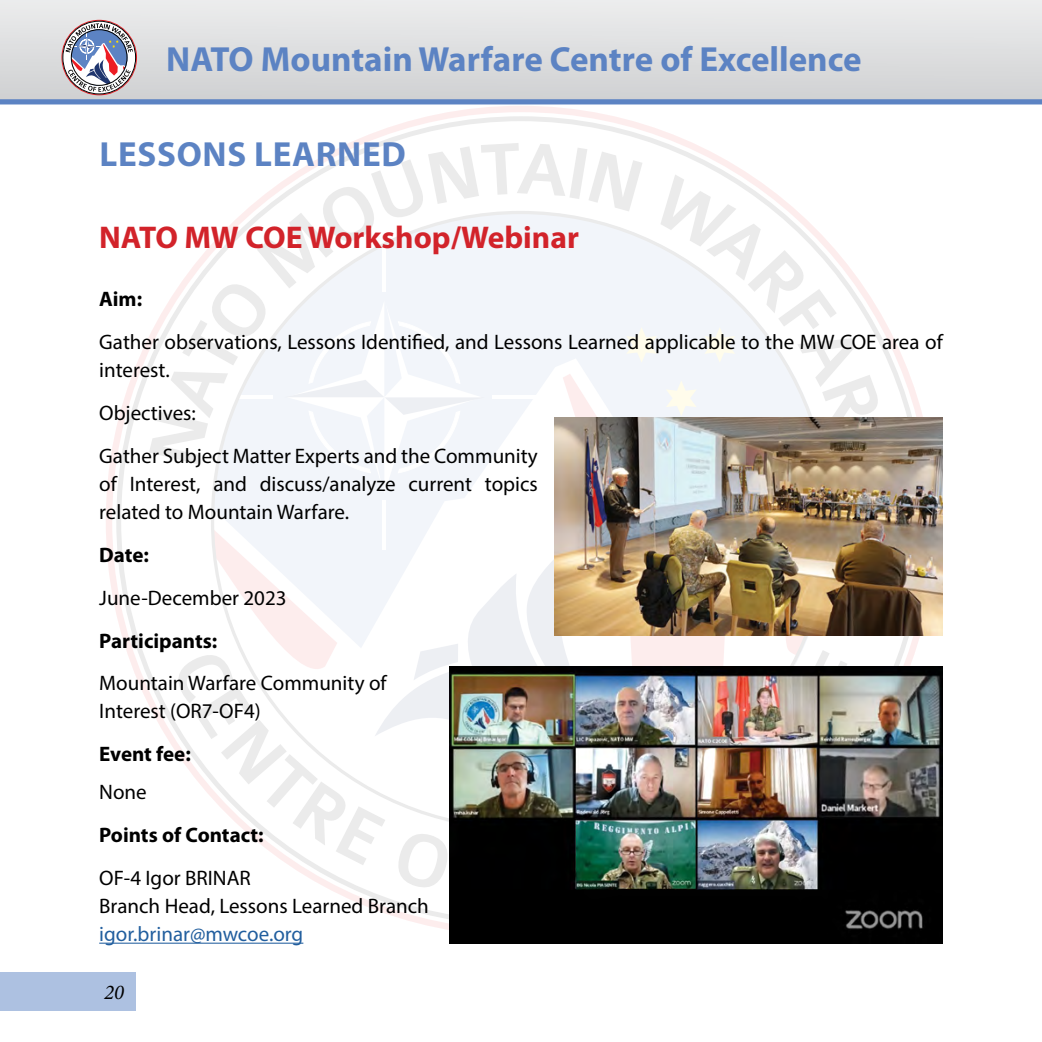
<style>
.page{position:relative;width:1042px;height:1042px;background:#fff}
.page>*{position:absolute;margin:0;border:0;box-sizing:border-box;transform-origin:0 0}
.t1{font:700 35px "Myriad Pro";color:#5c83c3}
.t2{font:700 35px "Myriad Pro";letter-spacing:.02em;color:#5c83c3}
.t3{font:700 31.5px "Myriad Pro";color:#d2232a}
.t4{font:21px/28px "Myriad Pro";color:#000}
.t5{font:700 21px "Myriad Pro";color:#000}
.t6{font:21px "Myriad Pro";color:#215e9e}
.t7{font:italic 21px "Minion Pro";color:#000}
</style>
<div class="page">
<div style="left:0;top:0;width:1042px;height:102px;background:linear-gradient(to right,#deddde,#dee0e1)"></div>
<div style="left:0;top:99px;width:1042px;height:5px;background:#5c83c3"></div>
<div style="left:63px;top:21px;width:73px;height:73px;border:1px solid #000;border-radius:50%"></div>
<svg style="left:66px;top:23px;width:67px;height:69px"></svg>
<svg style="left:211px;top:498px;width:249px;height:324px;fill:#f2f5fa"></svg>
<hr style="left:382px;top:500px;width:3px;height:50px;background:#fff">
<svg style="left:385px;top:543px;width:169px;height:273px"></svg>
<svg style="left:149px;top:143px;width:744px;height:355px"></svg>
<svg style="left:174px;top:528px;width:211px;height:337px"></svg>
<svg style="left:398px;top:834px;width:50px;height:53px"></svg>
<svg style="left:549px;top:616px;width:319px;height:50px"></svg>
<div style="left:0;top:972px;width:135px;height:38px;background:#adc1e1"></div>
<hr style="left:99px;top:942px;width:204px;height:1px;background:#215e9e">
<img style="left:554px;top:417px;width:389px;height:218px">
<img style="left:449px;top:666px;width:494px;height:277px">
<h1 class="t1" style="left:166px;top:36px;width:697px">NATO Mountain Warfare Centre of Excellence</h1>
<h1 class="t2" style="left:100px;top:131px;width:308px">LESSONS LEARNED</h1>
<h2 class="t3" style="left:99px;top:217px;width:481px">NATO MW COE Workshop/Webinar</h2>
<p class="t5" style="left:99px;top:285px;width:44px">Aim:</p>
<p class="t4" style="left:99px;top:328px;width:845px">Gather observations, Lessons Identified, and Lessons Learned applicable to the MW COE area of interest.</p>
<p class="t4" style="left:99px;top:391px;width:440px;line-height:42.9px">Objectives:<br>Gather Subject Matter Experts and the Community</p>
<p class="t4" style="left:99px;top:469px;width:440px">of Interest, and discuss/analyze current topics related to Mountain Warfare.</p>
<p class="t5" style="left:99px;top:541px;width:51px">Date:</p>
<p class="t4" style="left:99px;top:583px;width:189px">June-December 2023</p>
<p class="t5" style="left:99px;top:627px;width:120px">Participants:</p>
<p class="t4" style="left:99px;top:669px;width:289px">Mountain Warfare Community of<br>Interest (OR7-OF4)</p>
<p class="t5" style="left:99px;top:740px;width:93px">Event fee:</p>
<p class="t4" style="left:99px;top:778px;width:49px">None</p>
<p class="t5" style="left:99px;top:821px;width:166px">Points of Contact:</p>
<p class="t4" style="left:99px;top:863px;width:331px">OF-4 Igor BRINAR<br>Branch Head, Lessons Learned Branch</p>
<p class="t6" style="left:99px;top:921px;width:206px">igor.brinar@mwcoe.org</p>
<p class="t7" style="left:104px;top:978px;width:22px">20</p>
</div>
